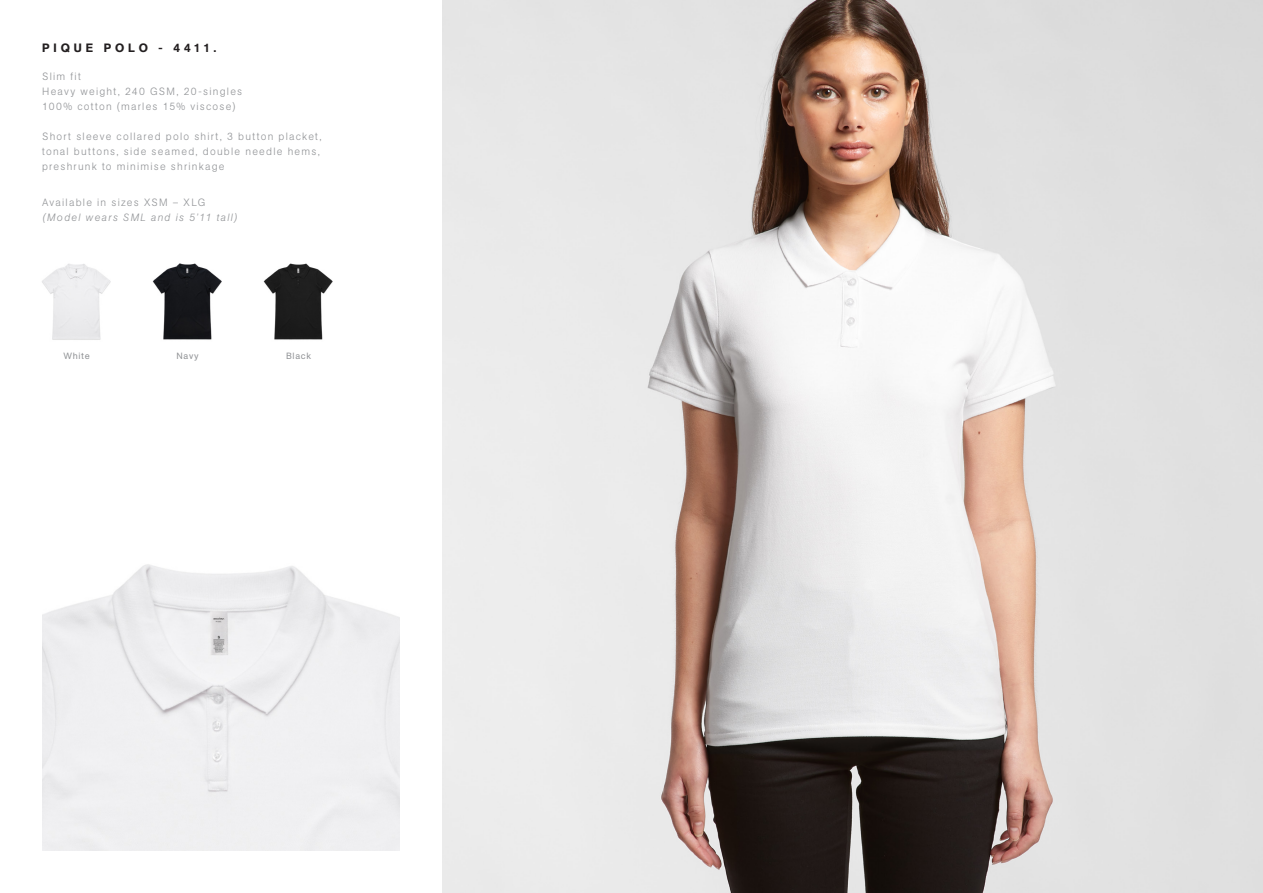
<style>
.page{position:relative;width:1263px;height:893px;background:#fff}
.page>*{position:absolute;margin:0;border:0;box-sizing:border-box;transform-origin:0 0}
.t1{font:500 12px "AG Book Pro";letter-spacing:.32em;color:#231f20}
.t2{font:300 10.5px/15px "AG Book Pro";letter-spacing:.115em;color:#939598}
.t3{font:italic 300 10.5px "AG Book Pro";letter-spacing:.125em;color:#939598}
.t4{font:9px "AG Book Pro";letter-spacing:.075em;color:#939598}
</style>
<div class="page">
<img style="left:442px;top:0;width:821px;height:893px">
<img style="left:42px;top:264px;width:69px;height:76px">
<img style="left:263px;top:263px;width:70px;height:77px">
<img style="left:152px;top:263px;width:70px;height:77px">
<img style="left:42px;top:564px;width:357px;height:286px">
<p class="t1" style="left:42px;top:40px;width:176px">PIQUE POLO - 4411.</p>
<p class="t2" style="left:42px;top:68px;width:202px">Slim fit<br>Heavy weight, 240 GSM, 20-singles<br>100% cotton (marles 15% viscose)</p>
<p class="t2" style="left:42px;top:128px;width:281px">Short sleeve collared polo shirt, 3 button placket, tonal buttons, side seamed, double needle hems, preshrunk to minimise shrinkage</p>
<p class="t2" style="left:42px;top:194px;width:165px">Available in sizes XSM – XLG</p>
<p class="t3" style="left:42px;top:210px;width:197px">(Model wears SML and is 5’11 tall)</p>
<p class="t4" style="left:63px;top:350px;width:28px">White</p>
<p class="t4" style="left:176px;top:350px;width:24px">Navy</p>
<p class="t4" style="left:286px;top:350px;width:27px">Black</p>
</div>
